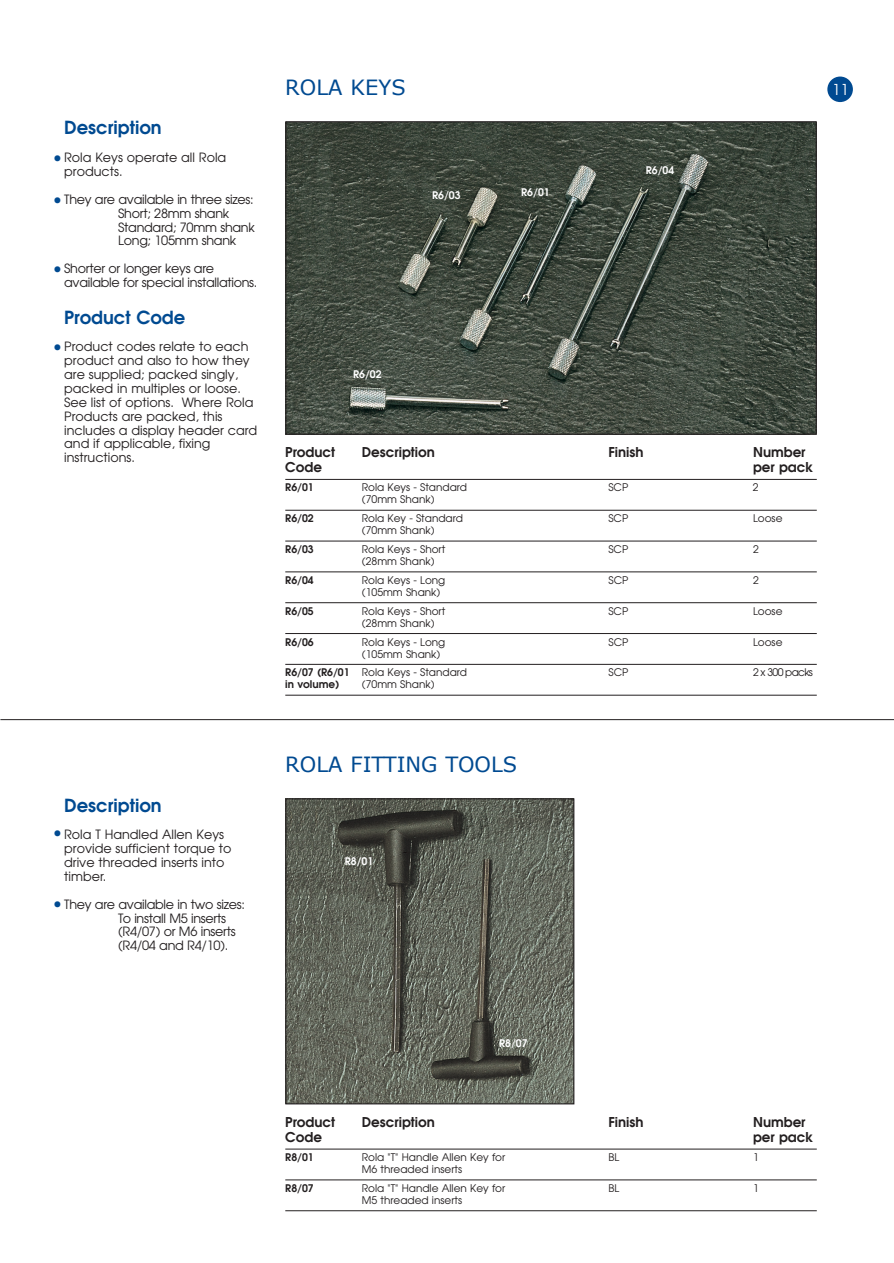
<style>
.page{position:relative;width:894px;height:1263px;background:#fff}
.page>*{position:absolute;margin:0;border:0;box-sizing:border-box;transform-origin:0 0}
.t1{font:27px/41.7px "Helvetica";color:#004a91}
.t2{font:21px "Verdana";color:#004a91}
.t3{font:600 18px "Avant Garde";color:#004a91}
.t4{font:15px "Avant Garde";color:#fff}
.t5{font:600 13.5px "Avant Garde";color:#231f20}
.t6{font:12.75px/13.8px "Avant Garde";color:#231f20}
.t7{font:12.75px/13.8px "Avant Garde";letter-spacing:-.02em;color:#231f20}
.t8{font:10.5px/18.9px "Avant Garde";color:#231f20}
.t9{font:600 10.5px "Avant Garde";color:#231f20}
.t10{font:600 10.5px "Avant Garde";color:#fff}
.t11{font:10.5px "Avant Garde";letter-spacing:-.065em;color:#231f20}
.s1{font-weight:600}
</style>
<div class="page">
<img style="left:287px;top:800px;width:285px;height:302px">
<div style="left:285px;top:798px;width:289px;height:306px;border:1px solid #231f20"></div>
<div style="left:827px;top:77px;width:26px;height:25px;background:#004a91;border-radius:50%"></div>
<hr style="left:285px;top:602px;width:532px;height:1px;background:#231f20">
<img style="left:287px;top:123px;width:528px;height:310px">
<div style="left:285px;top:121px;width:532px;height:314px;border:1px solid #231f20"></div>
<hr style="left:0;top:719px;width:894px;height:1px;background:#231f20">
<hr style="left:285px;top:633px;width:532px;height:1px;background:#231f20">
<hr style="left:285px;top:664px;width:532px;height:1px;background:#231f20">
<hr style="left:285px;top:695px;width:532px;height:1px;background:#231f20">
<hr style="left:285px;top:479px;width:532px;height:1px;background:#231f20">
<hr style="left:285px;top:510px;width:532px;height:1px;background:#231f20">
<hr style="left:285px;top:541px;width:532px;height:1px;background:#231f20">
<hr style="left:285px;top:572px;width:532px;height:1px;background:#231f20">
<hr style="left:285px;top:1210px;width:532px;height:1px;background:#231f20">
<hr style="left:285px;top:1149px;width:532px;height:1px;background:#231f20">
<hr style="left:285px;top:1180px;width:532px;height:1px;background:#231f20">
<h3 class="t3" style="left:64px;top:121px;width:99px">Description</h3>
<p class="t6" style="left:64px;top:152px;width:164px">Rola Keys operate all Rola products.</p>
<p class="t7" style="left:118px;top:193px;width:138px;text-indent:-54px">They are available in three sizes:<br>Short; 28mm shank<br>Standard; 70mm shank<br>Long; 105mm shank</p>
<p class="t7" style="left:64px;top:263px;width:195px">Shorter or longer keys are available for special installations.</p>
<h3 class="t3" style="left:64px;top:310px;width:123px">Product Code</h3>
<p class="t6" style="left:64px;top:341px;width:195px">Product codes relate to each product and also to how they are supplied; packed singly, packed in multiples or loose.<br>See list of options. Where Rola<br>Products are packed, this includes a display header card and if applicable, fixing instructions.</p>
<h1 class="t1" style="left:53px;top:140px;width:11px">• •</h1>
<h1 class="t1" style="left:53px;top:251px;width:11px">•</h1>
<h1 class="t1" style="left:53px;top:329px;width:11px">•</h1>
<h3 class="t3" style="left:64px;top:798px;width:99px">Description</h3>
<p class="t6" style="left:64px;top:829px;width:169px">Rola T Handled Allen Keys provide sufficient torque to drive threaded inserts into timber.</p>
<p class="t7" style="left:118px;top:898px;width:128px;text-indent:-54px">They are available in two sizes:<br>To install M5 inserts (R4/07) or M6 inserts (R4/04 and R4/10).</p>
<h1 class="t1" style="left:53px;top:815px;width:11px">•</h1>
<h1 class="t1" style="left:53px;top:886px;width:11px">•</h1>
<h2 class="t2" style="left:285px;top:74px;width:122px">ROLA KEYS</h2>
<h3 class="t4" style="left:832px;top:84px;width:18px">11</h3>
<p class="t10" style="left:432px;top:192px;width:30px">R6/03</p>
<p class="t10" style="left:521px;top:189px;width:30px">R6/01</p>
<p class="t10" style="left:353px;top:370px;width:30px">R6/02</p>
<p class="t10" style="left:646px;top:166px;width:30px">R6/04</p>
<p class="t5" style="left:285px;top:448px;width:51px">Product</p>
<p class="t5" style="left:362px;top:448px;width:75px">Description</p>
<p class="t5" style="left:608px;top:448px;width:37px">Finish</p>
<p class="t5" style="left:753px;top:448px;width:54px">Number</p>
<p class="t5" style="left:285px;top:463px;width:38px">Code</p>
<p class="t5" style="left:753px;top:463px;width:62px">per pack</p>
<p class="t9" style="left:285px;top:484px;width:30px">R6/01</p>
<p class="t8" style="left:362px;top:479px;width:107px">Rola Keys - Standard</p>
<p class="t8" style="left:608px;top:479px;width:21px">SCP</p>
<p class="t8" style="left:753px;top:479px;width:7px">2</p>
<p class="t8" style="left:362px;top:491px;width:74px">(70mm Shank)</p>
<p class="t9" style="left:285px;top:514px;width:30px">R6/02</p>
<p class="t8" style="left:362px;top:510px;width:103px">Rola Key - Standard</p>
<p class="t8" style="left:608px;top:510px;width:21px">SCP</p>
<p class="t8" style="left:753px;top:510px;width:31px">Loose</p>
<p class="t8" style="left:362px;top:522px;width:74px">(70mm Shank)</p>
<p class="t9" style="left:285px;top:545px;width:30px">R6/03</p>
<p class="t8" style="left:362px;top:541px;width:85px">Rola Keys - Short</p>
<p class="t8" style="left:608px;top:541px;width:21px">SCP</p>
<p class="t8" style="left:753px;top:541px;width:7px">2</p>
<p class="t8" style="left:362px;top:553px;width:74px">(28mm Shank)</p>
<p class="t9" style="left:285px;top:576px;width:30px">R6/04</p>
<p class="t8" style="left:362px;top:572px;width:85px">Rola Keys - Long</p>
<p class="t8" style="left:608px;top:572px;width:21px">SCP</p>
<p class="t8" style="left:753px;top:572px;width:7px">2</p>
<p class="t8" style="left:362px;top:584px;width:80px">(105mm Shank)</p>
<p class="t9" style="left:285px;top:607px;width:30px">R6/05</p>
<p class="t8" style="left:362px;top:602px;width:85px">Rola Keys - Short</p>
<p class="t8" style="left:608px;top:602px;width:21px">SCP</p>
<p class="t8" style="left:753px;top:602px;width:31px">Loose</p>
<p class="t8" style="left:362px;top:614px;width:74px">(28mm Shank)</p>
<p class="t9" style="left:285px;top:638px;width:30px">R6/06</p>
<p class="t8" style="left:362px;top:633px;width:85px">Rola Keys - Long</p>
<p class="t8" style="left:608px;top:633px;width:21px">SCP</p>
<p class="t8" style="left:753px;top:633px;width:31px">Loose</p>
<p class="t8" style="left:285px;top:645px;width:183px;text-indent:77px">(105mm Shank)<br><span class="s1">R6/07 (R6/01</span> Rola Keys - Standard</p>
<p class="t8" style="left:608px;top:664px;width:21px">SCP</p>
<p class="t11" style="left:753px;top:669px;width:61px">2 x 300 packs</p>
<p class="t9" style="left:285px;top:681px;width:56px">in volume)</p>
<p class="t8" style="left:362px;top:676px;width:74px">(70mm Shank)</p>
<h2 class="t2" style="left:285px;top:751px;width:233px">ROLA FITTING TOOLS</h2>
<p class="t10" style="left:345px;top:857px;width:30px">R8/01</p>
<p class="t10" style="left:499px;top:1039px;width:30px">R8/07</p>
<p class="t5" style="left:285px;top:1117px;width:51px">Product</p>
<p class="t5" style="left:362px;top:1117px;width:75px">Description</p>
<p class="t5" style="left:608px;top:1117px;width:37px">Finish</p>
<p class="t5" style="left:753px;top:1117px;width:54px">Number</p>
<p class="t5" style="left:285px;top:1132px;width:38px">Code</p>
<p class="t5" style="left:753px;top:1132px;width:62px">per pack</p>
<p class="t9" style="left:285px;top:1153px;width:30px">R8/01</p>
<p class="t8" style="left:362px;top:1149px;width:145px">Rola "T" Handle Allen Key for</p>
<p class="t8" style="left:608px;top:1149px;width:12px">BL</p>
<p class="t8" style="left:753px;top:1149px;width:7px">1</p>
<p class="t8" style="left:362px;top:1161px;width:102px">M6 threaded inserts</p>
<p class="t9" style="left:285px;top:1184px;width:30px">R8/07</p>
<p class="t8" style="left:362px;top:1180px;width:145px">Rola "T" Handle Allen Key for</p>
<p class="t8" style="left:608px;top:1180px;width:12px">BL</p>
<p class="t8" style="left:753px;top:1180px;width:7px">1</p>
<p class="t8" style="left:362px;top:1192px;width:102px">M5 threaded inserts</p>
</div>
